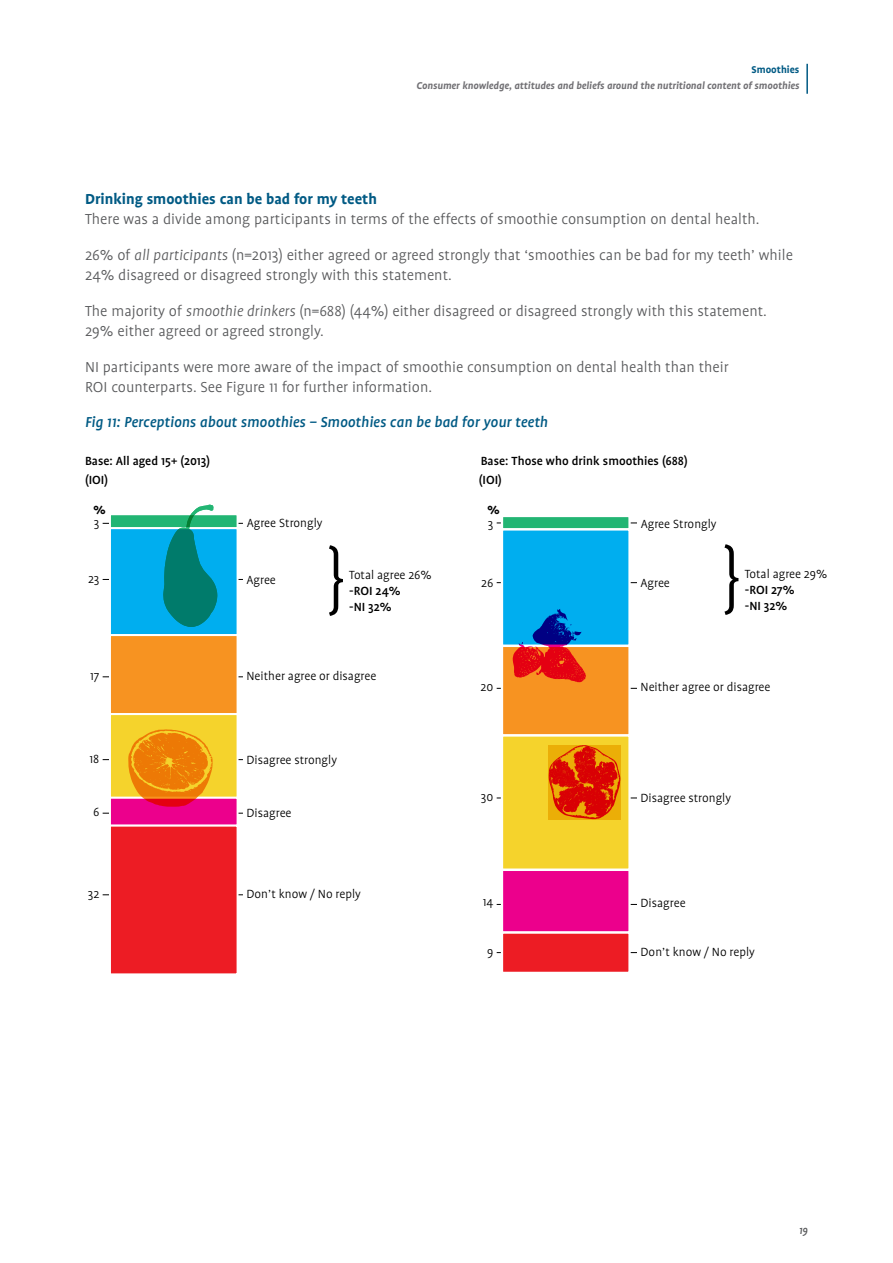
<style>
.page{position:relative;width:893px;height:1263px;background:#fff}
.page>*{position:absolute;margin:0;border:0;box-sizing:border-box;transform-origin:0 0}
.t1{font:300 74.25px "Profile";color:#000}
.t2{font:300 16.5px/19.5px "Profile";color:#58595b}
.t3{font:italic 500 16.5px "Profile";color:#005a84}
.t4{font:700 16.5px "Profile";color:#005a84}
.t5{font:300 13.5px "Profile";color:#000}
.t6{font:500 13.5px/16.2px "Profile";color:#000}
.t7{font:700 13.5px "Profile";color:#000}
.t8{font:italic 500 12px "Profile";color:#58595b}
.t9{font:italic 700 11.25px "Profile";color:#717074}
.t10{font:700 11.25px "Profile";color:#005a84}
.s1{font-style:italic}
</style>
<div class="page">
<hr style="left:806px;top:64px;width:2px;height:30px;background:#005a84">
<hr style="left:497px;top:952px;width:140px;height:1px;background:#000">
<hr style="left:497px;top:797px;width:140px;height:1px;background:#000">
<hr style="left:497px;top:904px;width:140px;height:1px;background:#000">
<hr style="left:497px;top:688px;width:140px;height:1px;background:#000">
<hr style="left:497px;top:582px;width:140px;height:1px;background:#000">
<hr style="left:497px;top:522px;width:140px;height:1px;background:#000">
<div style="left:502px;top:516px;width:128px;height:13px;background:#22b573"></div>
<div style="left:501px;top:515px;width:130px;height:15px;border:2px solid #fff"></div>
<div style="left:502px;top:529px;width:128px;height:117px;background:#00aeef"></div>
<div style="left:501px;top:528px;width:130px;height:119px;border:2px solid #fff"></div>
<div style="left:502px;top:646px;width:128px;height:89px;background:#f79321"></div>
<div style="left:501px;top:645px;width:130px;height:92px;border:2px solid #fff"></div>
<div style="left:502px;top:735px;width:128px;height:135px;background:#f5d32c"></div>
<div style="left:501px;top:734px;width:130px;height:137px;border:2px solid #fff"></div>
<div style="left:502px;top:870px;width:128px;height:62px;background:#ec008c"></div>
<div style="left:501px;top:869px;width:130px;height:65px;border:2px solid #fff"></div>
<div style="left:502px;top:932px;width:128px;height:41px;background:#ed1c24"></div>
<div style="left:501px;top:931px;width:130px;height:43px;border:2px solid #fff"></div>
<svg style="left:549px;top:745px;width:71px;height:74px;background:#df4505"></svg>
<svg style="left:513px;top:609px;width:73px;height:73px"></svg>
<hr style="left:103px;top:894px;width:140px;height:1px;background:#000">
<hr style="left:103px;top:759px;width:140px;height:1px;background:#000">
<hr style="left:103px;top:813px;width:140px;height:1px;background:#000">
<hr style="left:103px;top:676px;width:140px;height:1px;background:#000">
<hr style="left:103px;top:579px;width:140px;height:1px;background:#000">
<hr style="left:103px;top:523px;width:140px;height:1px;background:#000">
<div style="left:110px;top:514px;width:128px;height:14px;background:#22b573"></div>
<div style="left:109px;top:513px;width:130px;height:16px;border:2px solid #fff"></div>
<div style="left:110px;top:528px;width:128px;height:107px;background:#00aeef"></div>
<div style="left:109px;top:527px;width:130px;height:109px;border:2px solid #fff"></div>
<div style="left:110px;top:635px;width:128px;height:79px;background:#f79321"></div>
<div style="left:109px;top:634px;width:130px;height:81px;border:2px solid #fff"></div>
<div style="left:110px;top:714px;width:128px;height:84px;background:#f5d32c"></div>
<div style="left:109px;top:713px;width:130px;height:86px;border:2px solid #fff"></div>
<div style="left:110px;top:798px;width:128px;height:28px;background:#ec008c"></div>
<div style="left:109px;top:797px;width:130px;height:30px;border:2px solid #fff"></div>
<div style="left:110px;top:826px;width:128px;height:148px;background:#ed1c24"></div>
<div style="left:109px;top:825px;width:130px;height:150px;border:2px solid #fff"></div>
<svg style="left:128px;top:729px;width:85px;height:78px"></svg>
<svg style="left:163px;top:505px;width:54px;height:122px"></svg>
<p class="t10" style="left:752px;top:63px;width:49px">Smoothies</p>
<p class="t9" style="left:417px;top:80px;width:384px">Consumer knowledge, attitudes and beliefs around the nutritional content of smoothies</p>
<p class="t4" style="left:85px;top:190px;width:293px">Drinking smoothies can be bad for my teeth</p>
<p class="t2" style="left:85px;top:209px;width:676px">There was a divide among participants in terms of the effects of smoothie consumption on dental health.</p>
<p class="t2" style="left:85px;top:246px;width:709px">26% of <span class="s1">all participants</span> (n=2013) either agreed or agreed strongly that ‘smoothies can be bad for my teeth’ while<br>24% disagreed or disagreed strongly with this statement.</p>
<p class="t2" style="left:85px;top:302px;width:683px">The majority of <span class="s1">smoothie drinkers</span> (n=688) (44%) either disagreed or disagreed strongly with this statement.<br>29% either agreed or agreed strongly.</p>
<p class="t2" style="left:85px;top:358px;width:645px">NI participants were more aware of the impact of smoothie consumption on dental health than their<br>ROI counterparts. See Figure 11 for further information.</p>
<p class="t3" style="left:85px;top:413px;width:465px">Fig 11: Perceptions about smoothies – Smoothies can be bad for your teeth</p>
<p class="t6" style="left:85px;top:452px;width:127px">Base: All aged 15+ (2013)</p>
<p class="t6" style="left:481px;top:452px;width:208px">Base: Those who drink smoothies (688)</p>
<p class="t6" style="left:85px;top:472px;width:25px">(IOI)</p>
<p class="t6" style="left:479px;top:472px;width:25px">(IOI)</p>
<p class="t7" style="left:94px;top:502px;width:14px">%</p>
<p class="t7" style="left:488px;top:503px;width:14px">%</p>
<p class="t5" style="left:94px;top:516px;width:7px">3</p>
<p class="t5" style="left:247px;top:516px;width:77px">Agree Strongly</p>
<p class="t5" style="left:488px;top:516px;width:7px">3</p>
<p class="t5" style="left:641px;top:516px;width:77px">Agree Strongly</p>
<p class="t5" style="left:88px;top:572px;width:13px">23</p>
<p class="t5" style="left:246px;top:572px;width:31px">Agree</p>
<h1 class="t1" style="left:327px;top:539px;width:20px">}</h1>
<p class="t5" style="left:349px;top:568px;width:84px">Total agree 26%</p>
<p class="t6" style="left:349px;top:583px;width:53px">-ROI 24% -NI 32%</p>
<p class="t5" style="left:481px;top:576px;width:14px">26</p>
<p class="t5" style="left:640px;top:576px;width:31px">Agree</p>
<h1 class="t1" style="left:723px;top:538px;width:20px">}</h1>
<p class="t5" style="left:745px;top:567px;width:84px">Total agree 29%</p>
<p class="t6" style="left:745px;top:582px;width:51px">-ROI 27% -NI 32%</p>
<p class="t5" style="left:90px;top:669px;width:11px">17</p>
<p class="t5" style="left:246px;top:669px;width:131px">Neither agree or disagree</p>
<p class="t5" style="left:481px;top:680px;width:14px">20</p>
<p class="t5" style="left:640px;top:680px;width:131px">Neither agree or disagree</p>
<p class="t5" style="left:89px;top:752px;width:11px">18</p>
<p class="t5" style="left:246px;top:753px;width:92px">Disagree strongly</p>
<p class="t5" style="left:481px;top:790px;width:14px">30</p>
<p class="t5" style="left:640px;top:791px;width:92px">Disagree strongly</p>
<p class="t5" style="left:93px;top:805px;width:8px">6</p>
<p class="t5" style="left:246px;top:806px;width:47px">Disagree</p>
<p class="t5" style="left:88px;top:887px;width:13px">32</p>
<p class="t5" style="left:246px;top:887px;width:116px">Don’t know / No reply</p>
<p class="t5" style="left:483px;top:895px;width:12px">14</p>
<p class="t5" style="left:487px;top:945px;width:8px">9</p>
<p class="t5" style="left:640px;top:896px;width:47px">Disagree</p>
<p class="t5" style="left:640px;top:945px;width:116px">Don’t know / No reply</p>
<p class="t8" style="left:799px;top:1224px;width:10px">19</p>
</div>
